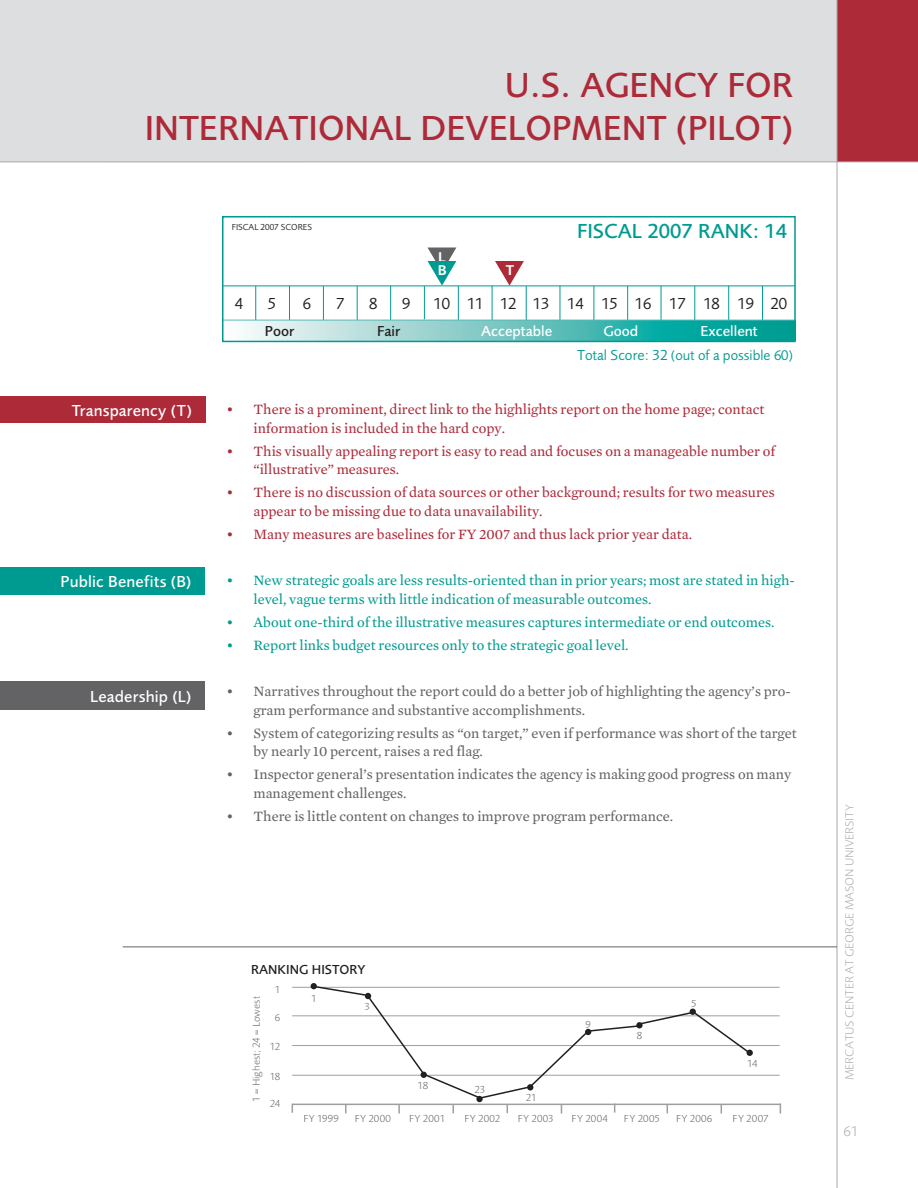
<style>
.page{position:relative;width:918px;height:1188px;background:#fff}
.page>*{position:absolute;margin:0;border:0;box-sizing:border-box;transform-origin:0 0}
.t1{font:500 36px/43.2px "Foundry Sans";color:#ad2a39;text-align:right}
.t2{font:500 21px "Foundry Sans";color:#009b90}
.t3{font:500 16.5px "Foundry Sans";letter-spacing:.01em;color:#fff}
.t4{font:16.5px "Foundry Sans";color:#231f20}
.t5{font:500 15px "Foundry Sans";color:#fff}
.t6{font:500 15px "Foundry Sans";color:#231f20}
.t7{font:600 14.7px "Foundry Sans";color:#fff}
.t8{font:14.55px/18.8px "Mercury Text G2";color:#636366}
.t9{font:14.55px/18.8px "Mercury Text G2";color:#ad2a39}
.t10{font:14.55px/18.8px "Mercury Text G2";color:#009b90}
.t11{font:14.55px "Foundry Sans";color:#009b90}
.t12{font:300 14.55px "Foundry Sans";color:#a8a9ad}
.t13{font:500 13.5px "Foundry Sans";color:#231f20}
.t14{font:300 12px "Foundry Sans";color:#a8a9ad}
.t15{font:300 10.5px "Foundry Sans";letter-spacing:.025em;color:#636366}
.t16{font:9px "Foundry Sans";color:#231f20}
.s1{font-size:15px}
</style>
<div class="page">
<hr style="left:255px;top:286px;width:1px;height:35px;background:#009b90">
<hr style="left:289px;top:286px;width:1px;height:34px;background:#009b90">
<hr style="left:323px;top:286px;width:1px;height:35px;background:#009b90">
<hr style="left:357px;top:286px;width:1px;height:34px;background:#009b90">
<hr style="left:390px;top:286px;width:1px;height:34px;background:#009b90">
<hr style="left:424px;top:286px;width:1px;height:33px;background:#009b90">
<hr style="left:458px;top:286px;width:1px;height:34px;background:#009b90">
<hr style="left:492px;top:286px;width:1px;height:34px;background:#009b90">
<hr style="left:526px;top:286px;width:1px;height:35px;background:#009b90">
<hr style="left:560px;top:286px;width:1px;height:34px;background:#009b90">
<hr style="left:594px;top:286px;width:1px;height:35px;background:#009b90">
<hr style="left:627px;top:286px;width:1px;height:34px;background:#009b90">
<hr style="left:661px;top:286px;width:1px;height:34px;background:#009b90">
<hr style="left:695px;top:286px;width:1px;height:34px;background:#009b90">
<hr style="left:728px;top:286px;width:1px;height:35px;background:#009b90">
<hr style="left:762px;top:286px;width:1px;height:34px;background:#009b90">
<svg style="left:244px;top:321px;width:549px;height:18px;background:#69c4c0"></svg>
<hr style="left:223px;top:320px;width:572px;height:1px;background:#55bab5">
<hr style="left:223px;top:286px;width:572px;height:1px;background:#009b90">
<div style="left:222px;top:216px;width:574px;height:126px;border:2px solid #009b90"></div>
<div style="left:0;top:0;width:918px;height:162px;background:#dddee0"></div>
<div style="left:837px;top:0;width:81px;height:162px;background:#ad2a39"></div>
<hr style="left:0;top:162px;width:918px;height:1px;background:#a8a9ad">
<hr style="left:837px;top:0;width:1px;height:1188px;background:#a8a9ad">
<div style="left:0;top:396px;width:205px;height:27px;background:#ad2a39"></div>
<hr style="left:123px;top:947px;width:714px;height:1px;background:#636366">
<div style="left:0;top:567px;width:205px;height:27px;background:#009b90"></div>
<div style="left:0;top:682px;width:205px;height:28px;background:#636366"></div>
<hr style="left:292px;top:987px;width:488px;height:1px;background:#9d9fa2">
<hr style="left:292px;top:1016px;width:488px;height:1px;background:#9d9fa2">
<hr style="left:292px;top:1045px;width:488px;height:1px;background:#9d9fa2">
<hr style="left:292px;top:1075px;width:488px;height:1px;background:#9d9fa2">
<hr style="left:292px;top:1104px;width:489px;height:1px;background:#9d9fa2">
<svg style="left:495px;top:261px;width:29px;height:25px"></svg>
<svg style="left:428px;top:248px;width:28px;height:38px"></svg>
<svg style="left:311px;top:983px;width:442px;height:131px"></svg>
<p class="t1" style="left:145px;top:65px;width:650px">U.S. Agency for<br>I nternational Development (Pilot)</p>
<p class="t16" style="left:232px;top:223px;width:10px">Fiscal</p>
<p class="t16" style="left:261px;top:223px;width:31px">2007 Scores</p>
<p class="t7" style="left:438px;top:250px;width:8px">L</p>
<p class="t7" style="left:438px;top:263px;width:10px">B</p>
<p class="t7" style="left:506px;top:263px;width:10px">T</p>
<p class="t2" style="left:577px;top:221px;width:212px">Fiscal 2007 Rank: 14</p>
<p class="t4" style="left:235px;top:296px;width:10px">4</p>
<p class="t4" style="left:268px;top:296px;width:10px">5</p>
<p class="t4" style="left:303px;top:296px;width:10px">6</p>
<p class="t4" style="left:336px;top:296px;width:10px">7</p>
<p class="t4" style="left:369px;top:296px;width:10px">8</p>
<p class="t4" style="left:402px;top:296px;width:10px">9</p>
<p class="t4" style="left:433px;top:296px;width:355px">10 11 12 13 14 15 16 17 18 19 20</p>
<p class="t6" style="left:265px;top:324px;width:31px">Poor</p>
<p class="t6" style="left:377px;top:324px;width:25px">Fair</p>
<p class="t5" style="left:481px;top:324px;width:103px">Acceptable G</p>
<p class="t5" style="left:614px;top:324px;width:26px">ood</p>
<p class="t5" style="left:700px;top:324px;width:59px">Excellent</p>
<p class="t3" style="left:72px;top:402px;width:122px">Transparency (T)</p>
<p class="t3" style="left:61px;top:573px;width:132px">Public Benefits (B)</p>
<p class="t3" style="left:90px;top:689px;width:103px">Leadership (L)</p>
<p class="t11" style="left:577px;top:349px;width:217px"><span class="s1">Total Score: 32</span> (out of a possible 60)</p>
<p class="t9" style="left:254px;top:400px;width:512px;text-indent:-27px">• There is a prominent, direct link to the highlights report on the home page; contact information is included in the hard copy.</p>
<p class="t9" style="left:254px;top:441px;width:523px;text-indent:-27px">• This visually appealing report is easy to read and focuses on a manageable number of “illustrative” measures.</p>
<p class="t9" style="left:254px;top:483px;width:523px;text-indent:-27px">• There is no discussion of data sources or other background; results for two measures appear to be missing due to data unavailability.</p>
<p class="t9" style="left:226px;top:525px;width:467px">• Many measures are baselines for FY 2007 and thus lack prior year data.</p>
<p class="t10" style="left:254px;top:571px;width:543px;text-indent:-27px">• New strategic goals are less results-oriented than in prior years; most are stated in high&shy;level, vague terms with little indication of measurable outcomes.</p>
<p class="t10" style="left:226px;top:613px;width:549px">• About one-third of the illustrative measures captures intermediate or end outcomes.</p>
<p class="t10" style="left:226px;top:636px;width:404px">• Report links budget resources only to the strategic goal level.</p>
<p class="t8" style="left:254px;top:682px;width:539px;text-indent:-27px">• Narratives throughout the report could do a better job of highlighting the agency’s pro&shy;gram performance and substantive accomplishments.</p>
<p class="t8" style="left:254px;top:723px;width:545px;text-indent:-27px">• System of categorizing results as “on target,” even if performance was short of the target by nearly 10 percent, raises a red flag.</p>
<p class="t8" style="left:254px;top:765px;width:539px;text-indent:-27px">• Inspector general’s presentation indicates the agency is making good progress on many management challenges.</p>
<p class="t8" style="left:226px;top:807px;width:448px">• There is little content on changes to improve program performance.</p>
<p class="t13" style="left:251px;top:963px;width:116px">Ranking H istory</p>
<p class="t15" style="left:275px;top:984px;width:7px">1</p>
<p class="t15" style="left:275px;top:1013px;width:7px">6</p>
<p class="t15" style="left:270px;top:1041px;width:12px">12</p>
<p class="t15" style="left:270px;top:1071px;width:12px">18</p>
<p class="t15" style="left:270px;top:1098px;width:12px">24</p>
<p class="t15" style="left:251px;top:1102px;width:107px;rotate:-90deg">1 = H ighest; 24 = Lowest</p>
<p class="t15" style="left:311px;top:993px;width:7px">1</p>
<p class="t15" style="left:365px;top:1001px;width:7px">3</p>
<p class="t15" style="left:418px;top:1080px;width:12px">18</p>
<p class="t15" style="left:475px;top:1084px;width:12px">23</p>
<p class="t15" style="left:526px;top:1093px;width:12px">21</p>
<p class="t15" style="left:586px;top:1019px;width:7px">9</p>
<p class="t15" style="left:637px;top:1031px;width:7px">8</p>
<p class="t15" style="left:691px;top:998px;width:7px">5</p>
<p class="t15" style="left:747px;top:1058px;width:12px">14</p>
<p class="t15" style="left:303px;top:1113px;width:46px">FY 1999 FY</p>
<p class="t15" style="left:368px;top:1113px;width:34px">2000 FY</p>
<p class="t15" style="left:423px;top:1113px;width:34px">2001 FY</p>
<p class="t15" style="left:478px;top:1113px;width:33px">2002 FY</p>
<p class="t15" style="left:532px;top:1113px;width:33px">2003 FY</p>
<p class="t15" style="left:585px;top:1113px;width:33px">2004 FY</p>
<p class="t15" style="left:638px;top:1113px;width:24px">2005</p>
<p class="t15" style="left:676px;top:1113px;width:38px">FY 2006</p>
<p class="t15" style="left:733px;top:1113px;width:37px">FY 2007</p>
<p class="t14" style="left:844px;top:1080px;width:277px;rotate:-90deg">Mercatus Center at Georg e Mason U niversity</p>
<p class="t12" style="left:843px;top:1124px;width:16px">61</p>
</div>
